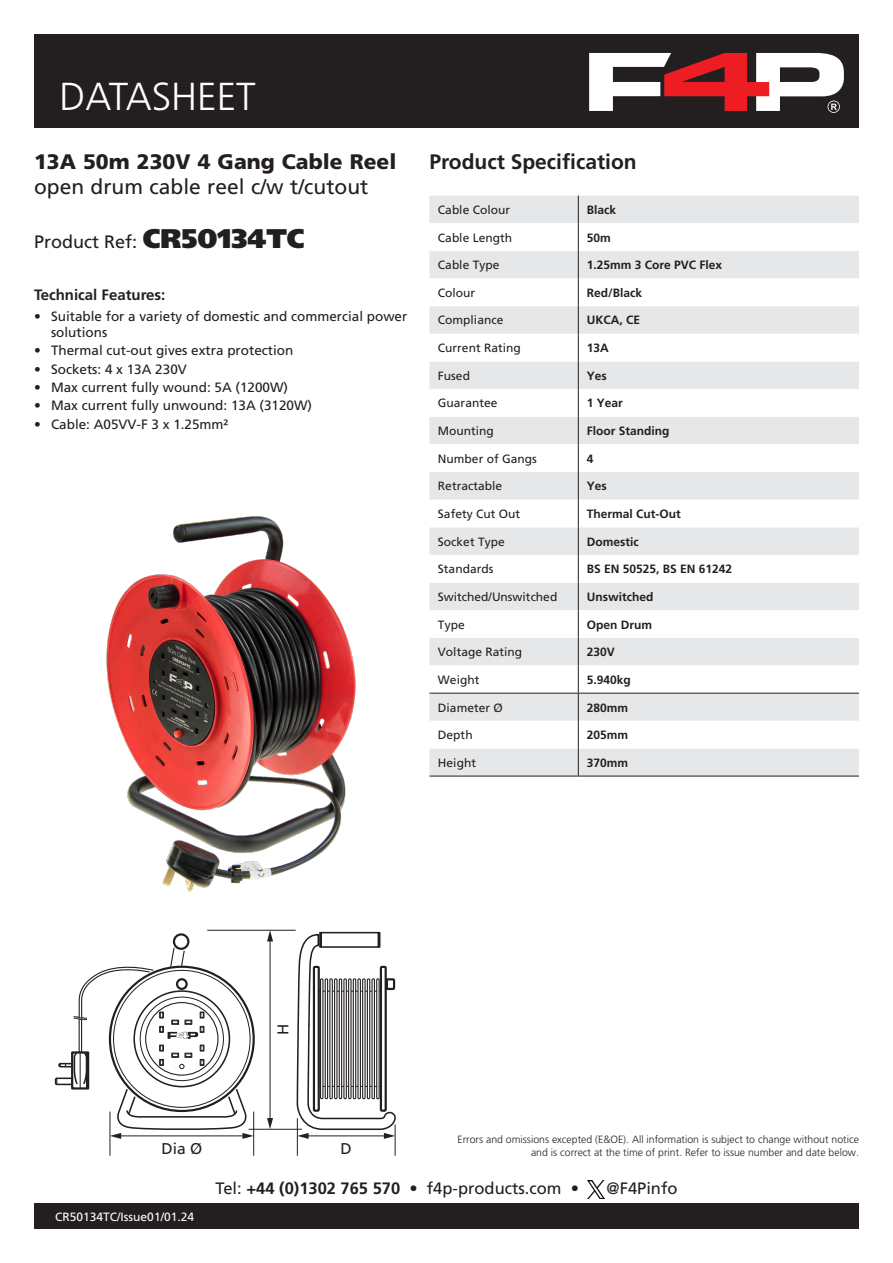
<style>
.page{position:relative;width:893px;height:1263px;background:#fff}
.page>*{position:absolute;margin:0;border:0;box-sizing:border-box;transform-origin:0 0}
.t1{font:300 39px "Frutiger LT Std";color:#fff}
.t2{font:21px "Frutiger LT Std";color:#231f20}
.t3{font:900 21px "Frutiger LT Std";color:#231f20}
.t4{font:700 21px "Frutiger LT Std";color:#231f20}
.t5{font:18px "Frutiger LT Std";color:#231f20}
.t6{font:16.5px "Frutiger LT Std";color:#231f20}
.t7{font:15.6px "Frutiger LT Std";color:#231f20}
.t8{font:700 15px "Frutiger LT Std";color:#231f20}
.t9{font:13.5px/16.2px "Frutiger LT Std";color:#231f20}
.t10{font:12px "Frutiger LT Std";color:#231f20}
.t11{font:700 12px "Frutiger LT Std";color:#231f20}
.t12{font:12px "Frutiger LT Std";color:#fff}
.t13{font:300 10.5px "Frutiger LT Std";color:#231f20}
.s1{font-weight:900;font-size:27px}
.s2{font-weight:700}
</style>
<div class="page">
<div style="left:34px;top:1203px;width:825px;height:26px;background:#231f20"></div>
<div style="left:34px;top:34px;width:825px;height:94px;background:#231f20"></div>
<svg style="left:589px;top:53px;width:255px;height:60px"></svg>
<img style="left:106px;top:516px;width:250px;height:376px">
<hr style="left:110px;top:1111px;width:1px;height:45px;background:#231f20">
<hr style="left:253px;top:1111px;width:1px;height:45px;background:#231f20">
<hr style="left:249px;top:1129px;width:53px;height:1px;background:#231f20">
<hr style="left:207px;top:930px;width:89px;height:1px;background:#231f20">
<hr style="left:270px;top:939px;width:1px;height:181px;background:#231f20">
<svg style="left:267px;top:930px;width:6px;height:11px"></svg>
<svg style="left:267px;top:1118px;width:6px;height:11px"></svg>
<div style="left:173px;top:933px;width:16px;height:17px;border:2px solid #231f20;border-radius:50%"></div>
<svg style="left:296px;top:931px;width:100px;height:225px"></svg>
<svg style="left:55px;top:947px;width:199px;height:192px"></svg>
<div style="left:429px;top:196px;width:430px;height:580px;background:#e6e7e9"></div>
<svg style="left:429px;top:223px;width:430px;height:525px"></svg>
<hr style="left:429px;top:693px;width:149px;height:1px;background:#231f20">
<hr style="left:578px;top:693px;width:281px;height:1px;background:#231f20">
<hr style="left:429px;top:776px;width:149px;height:1px;background:#231f20">
<hr style="left:578px;top:776px;width:281px;height:1px;background:#231f20">
<svg style="left:578px;top:196px;width:1px;height:580px"></svg>
<img style="left:587px;top:1180px;width:18px;height:18px">
<h1 class="t1" style="left:60px;top:75px;width:198px">DATASHEET</h1>
<h2 class="t3" style="left:34px;top:149px;width:364px">13A 50m 230V 4 Gang Cable Reel</h2>
<h2 class="t4" style="left:429px;top:149px;width:209px">Product Specification</h2>
<h2 class="t2" style="left:34px;top:174px;width:336px">open drum cable reel c/w t/cutout</h2>
<h3 class="t5" style="left:34px;top:231px;width:272px">Product Ref: <span class="s1">CR50134TC</span></h3>
<p class="t10" style="left:438px;top:203px;width:74px">Cable Colour</p>
<p class="t11" style="left:587px;top:203px;width:31px">Black</p>
<p class="t10" style="left:438px;top:230px;width:76px">Cable Length</p>
<p class="t11" style="left:587px;top:230px;width:26px">50m</p>
<p class="t10" style="left:438px;top:258px;width:63px">Cable Type</p>
<p class="t11" style="left:587px;top:258px;width:137px">1.25mm 3 Core PVC Flex</p>
<p class="t10" style="left:438px;top:286px;width:39px">Colour</p>
<p class="t11" style="left:587px;top:286px;width:57px">Red/Black</p>
<p class="t10" style="left:438px;top:313px;width:67px">Compliance</p>
<p class="t11" style="left:587px;top:313px;width:55px">UKCA, CE</p>
<p class="t10" style="left:438px;top:341px;width:84px">Current Rating</p>
<p class="t11" style="left:587px;top:341px;width:24px">13A</p>
<p class="t10" style="left:438px;top:369px;width:34px">Fused</p>
<p class="t11" style="left:587px;top:369px;width:22px">Yes</p>
<p class="t10" style="left:438px;top:396px;width:61px">Guarantee</p>
<p class="t11" style="left:587px;top:396px;width:38px">1 Year</p>
<p class="t10" style="left:438px;top:424px;width:57px">Mounting</p>
<p class="t11" style="left:587px;top:424px;width:84px">Floor Standing</p>
<p class="t10" style="left:438px;top:451px;width:100px">Number of Gangs</p>
<p class="t11" style="left:587px;top:451px;width:8px">4</p>
<p class="t10" style="left:438px;top:479px;width:66px">Retractable</p>
<p class="t11" style="left:587px;top:479px;width:22px">Yes</p>
<p class="t10" style="left:438px;top:507px;width:84px">Safety Cut Out</p>
<p class="t11" style="left:587px;top:507px;width:96px">Thermal Cut-Out</p>
<p class="t10" style="left:438px;top:534px;width:68px">Socket Type</p>
<p class="t11" style="left:587px;top:534px;width:53px">Domestic</p>
<p class="t10" style="left:438px;top:562px;width:57px">Standards</p>
<p class="t11" style="left:587px;top:562px;width:147px">BS EN 50525, BS EN 61242</p>
<p class="t10" style="left:438px;top:590px;width:121px">Switched/Unswitched</p>
<p class="t11" style="left:587px;top:590px;width:68px">Unswitched</p>
<p class="t10" style="left:438px;top:617px;width:28px">Type</p>
<p class="t11" style="left:587px;top:617px;width:67px">Open Drum</p>
<p class="t10" style="left:438px;top:645px;width:86px">Voltage Rating</p>
<p class="t11" style="left:587px;top:645px;width:30px">230V</p>
<p class="t10" style="left:438px;top:672px;width:43px">Weight</p>
<p class="t11" style="left:587px;top:672px;width:46px">5.940kg</p>
<p class="t10" style="left:438px;top:700px;width:66px">Diameter Ø</p>
<p class="t11" style="left:587px;top:700px;width:43px">280mm</p>
<p class="t10" style="left:438px;top:728px;width:36px">Depth</p>
<p class="t11" style="left:587px;top:728px;width:43px">205mm</p>
<p class="t10" style="left:438px;top:755px;width:40px">Height</p>
<p class="t11" style="left:587px;top:755px;width:43px">370mm</p>
<p class="t8" style="left:34px;top:286px;width:133px">Technical Features:</p>
<p class="t9" style="left:51px;top:308px;width:358px;text-indent:-17px">• Suitable for a variety of domestic and commercial power solutions</p>
<p class="t9" style="left:34px;top:343px;width:261px">• Thermal cut-out gives extra protection</p>
<p class="t9" style="left:34px;top:361px;width:154px">• Sockets: 4 x 13A 230V</p>
<p class="t9" style="left:34px;top:379px;width:256px">• Max current fully wound: 5A (1200W)</p>
<p class="t9" style="left:34px;top:398px;width:280px">• Max current fully unwound: 13A (3120W)</p>
<p class="t9" style="left:34px;top:416px;width:196px">• Cable: A05VV-F 3 x 1.25mm²</p>
<h3 class="t7" style="left:274px;top:1035px;width:13px;rotate:-90deg">H</h3>
<p class="t13" style="left:458px;top:1134px;width:403px">Errors and omissions excepted (E&amp;OE). All information is subject to change without notice</p>
<h3 class="t7" style="left:161px;top:1140px;width:42px">Dia Ø</h3>
<h3 class="t7" style="left:341px;top:1140px;width:13px">D</h3>
<p class="t13" style="left:531px;top:1146px;width:329px">and is correct at the time of print. Refer to issue number and date below.</p>
<p class="t12" style="left:55px;top:1210px;width:140px">CR50134TC/Issue01/01.24</p>
<h3 class="t6" style="left:215px;top:1179px;width:365px">Tel: <span class="s2">+44 (0)1302 765 570</span> • f4p-products.com •</h3>
<h3 class="t6" style="left:607px;top:1179px;width:72px">@F4Pinfo</h3>
</div>
